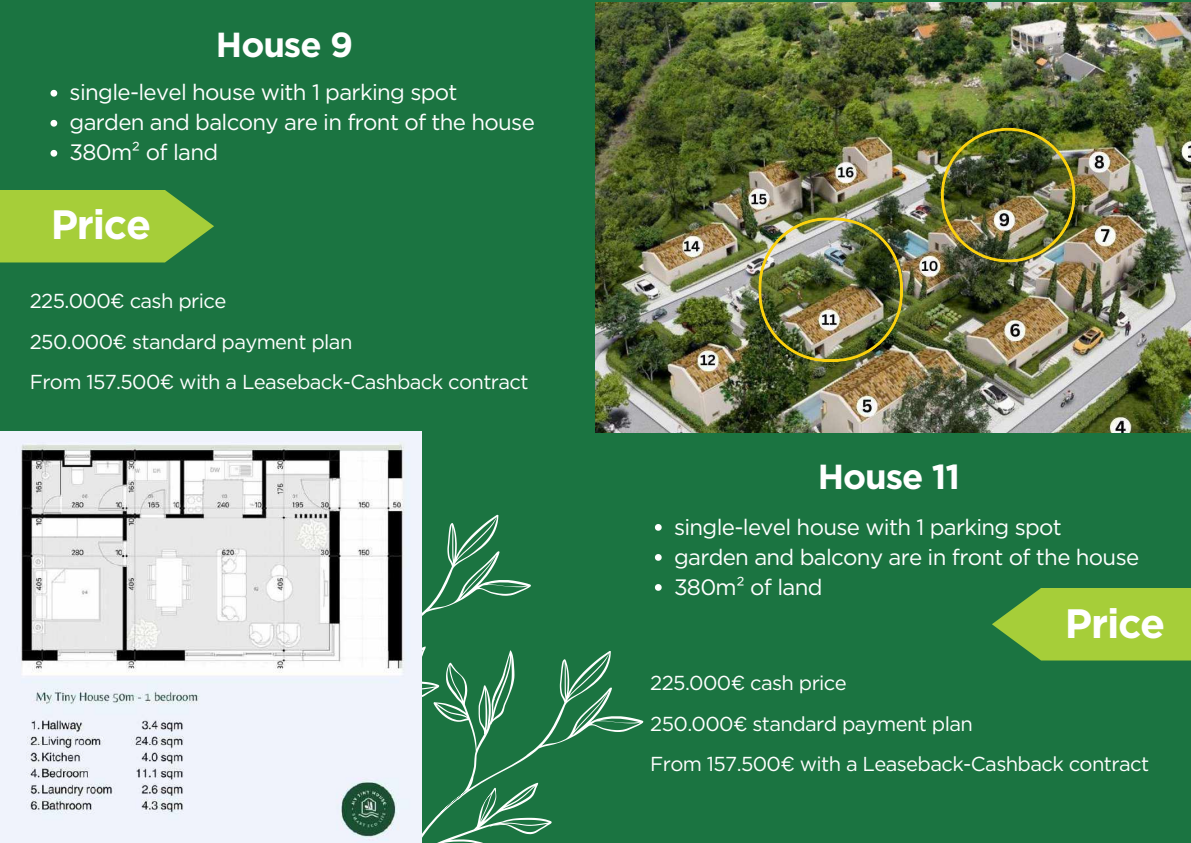
<style>
.page{position:relative;width:1191px;height:843px;background:#fff}
.page>*{position:absolute;margin:0;border:0;box-sizing:border-box;transform-origin:0 0}
.t1{font:700 41px "Gotham";letter-spacing:-.03em;color:#fff}
.t2{font:700 34.7px "Gotham";letter-spacing:-.03em;color:#fff}
.t3{font:22.3px/30px "Gotham";letter-spacing:-.03em;color:#fff}
.t4{font:20.2px/40.5px "Gotham";letter-spacing:-.03em;color:#fff}
</style>
<div class="page">
<div style="left:0;top:0;width:1190px;height:842px;background:#1b7441"></div>
<img style="left:595px;top:3px;width:595px;height:429px">
<img style="left:758px;top:217px;width:144px;height:145px">
<img style="left:940px;top:128px;width:135px;height:134px">
<svg style="left:421px;top:651px;width:223px;height:191px"></svg>
<svg style="left:421px;top:466px;width:128px;height:351px"></svg>
<img style="left:0;top:431px;width:421px;height:411px">
<svg style="left:0;top:190px;width:214px;height:72px;background:#96c339"></svg>
<svg style="left:655px;top:524px;width:6px;height:6px"></svg>
<svg style="left:655px;top:554px;width:6px;height:6px"></svg>
<svg style="left:655px;top:584px;width:6px;height:6px"></svg>
<svg style="left:992px;top:588px;width:198px;height:72px;background:#94c23a"></svg>
<svg style="left:50px;top:90px;width:7px;height:7px"></svg>
<svg style="left:50px;top:120px;width:7px;height:7px"></svg>
<svg style="left:50px;top:150px;width:7px;height:7px"></svg>
<h2 class="t2" style="left:216px;top:23px;width:138px">House 9</h2>
<p class="t3" style="left:70px;top:77px;width:466px">single-level house with 1 parking spot garden and balcony are in front of the house<br>380m² of land</p>
<h1 class="t1" style="left:51px;top:200px;width:102px">Price</h1>
<p class="t4" style="left:30px;top:280px;width:500px">225.000€ cash price<br>250.000€ standard payment plan<br>From 157.500€ with a Leaseback-Cashback contract</p>
<h2 class="t2" style="left:817px;top:455px;width:144px">House 11</h2>
<p class="t3" style="left:674px;top:511px;width:466px">single-level house with 1 parking spot garden and balcony are in front of the house<br>380m² of land</p>
<h1 class="t1" style="left:1064px;top:598px;width:102px">Price</h1>
<p class="t4" style="left:650px;top:662px;width:500px">225.000€ cash price<br>250.000€ standard payment plan<br>From 157.500€ with a Leaseback-Cashback contract</p>
</div>
